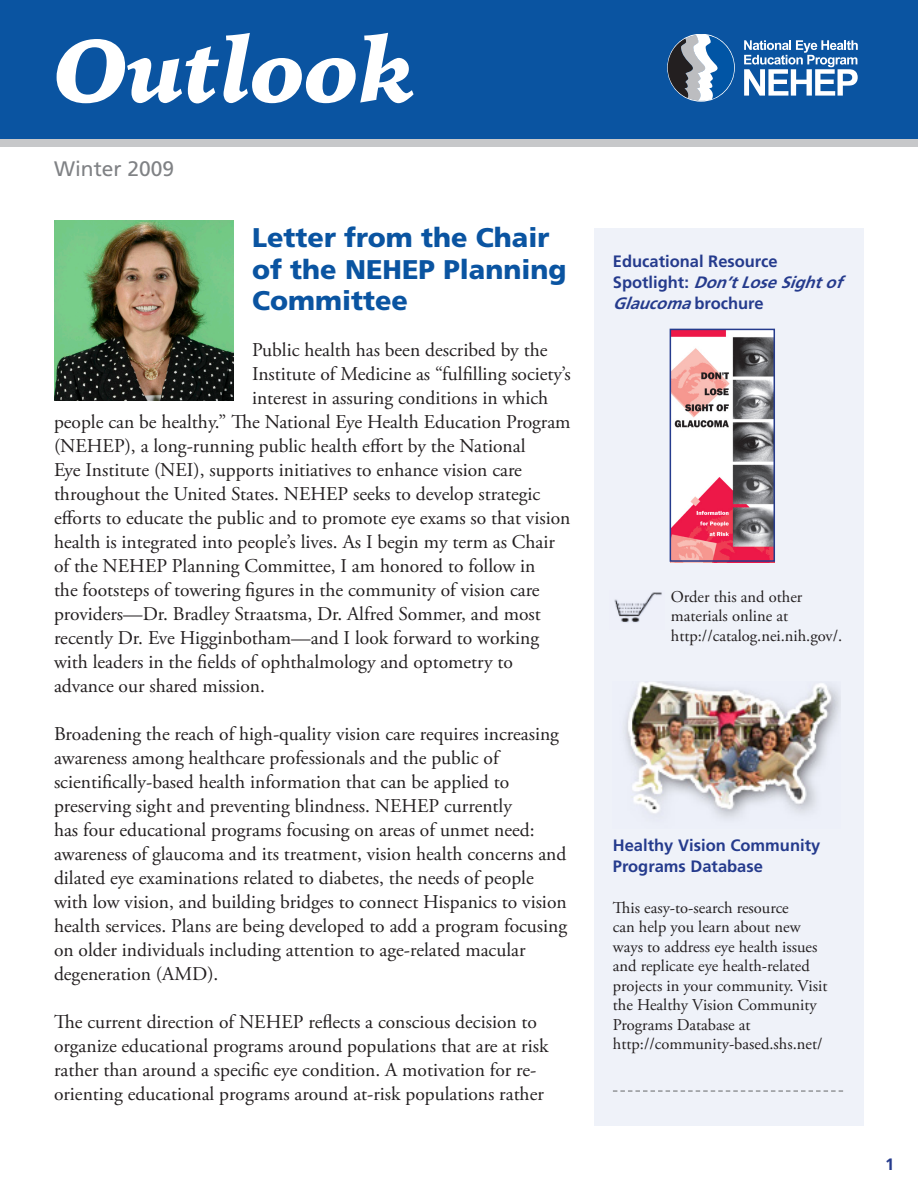
<style>
.page{position:relative;width:918px;height:1188px;background:#fff}
.page>*{position:absolute;margin:0;border:0;box-sizing:border-box;transform-origin:0 0}
.t1{font:italic 900 90px "Iowan Old Style BT";color:#fff}
.Titles{font:900 27px/31.5px "Frutiger LT Std";color:#0a54a1}
.Titles-2{font:21px "Frutiger LT Std";color:#808285}
.Body{font:19.5px/24px "Adobe Garamond Pro";color:#231f20}
.Side_body{font:16.5px/19.5px "Adobe Garamond Pro";color:#231f20}
.Side_Title{font:700 16.5px/21px "Frutiger LT Std";color:#253b8d}
.s1{font-style:italic}
</style>
<div class="page">
<div style="left:0;top:0;width:918px;height:141px;background:#0a54a1"></div>
<div style="left:0;top:140px;width:918px;height:7px;background:#c7c8ca"></div>
<svg style="left:744px;top:40px;width:114px;height:56px"></svg>
<svg style="left:668px;top:34px;width:66px;height:67px"></svg>
<img style="left:54px;top:220px;width:180px;height:180px">
<div style="left:594px;top:228px;width:270px;height:898px;background:#eff2f9"></div>
<svg style="left:613px;top:1090px;width:230px;height:2px"></svg>
<img style="left:673px;top:332px;width:99px;height:227px">
<img style="left:614px;top:592px;width:48px;height:31px">
<img style="left:624px;top:681px;width:217px;height:138px">
<div style="left:670px;top:329px;width:105px;height:233px;border:2px solid #253b8d"></div>
<p class="t1" style="left:54px;top:14px;width:362px">Outlook</p>
<p class="Titles-2" style="left:54px;top:156px;width:122px">Winter 2009</p>
<p class="Titles" style="left:252px;top:222px;width:316px">Letter from the Chair of the NEHEP Planning<br>Committee</p>
<p class="Body" style="left:252px;top:338px;width:297px">Public health has been described by the</p>
<p class="Body" style="left:252px;top:362px;width:320px">Institute of Medicine as “fulfilling society’s</p>
<p class="Body" style="left:252px;top:386px;width:298px">interest in assuring conditions in which</p>
<p class="Body" style="left:54px;top:410px;width:518px">people can be healthy.” The National Eye Health Education Program</p>
<p class="Body" style="left:54px;top:434px;width:473px">(NEHEP), a long-running public health effort by the National</p>
<p class="Body" style="left:54px;top:458px;width:470px">Eye Institute (NEI), supports initiatives to enhance vision care</p>
<p class="Body" style="left:54px;top:482px;width:488px">throughout the United States. NEHEP seeks to develop strategic</p>
<p class="Body" style="left:54px;top:506px;width:518px">efforts to educate the public and to promote eye exams so that vision</p>
<p class="Body" style="left:54px;top:530px;width:502px">health is integrated into people’s lives. As I begin my term as Chair</p>
<p class="Body" style="left:54px;top:554px;width:483px">of the NEHEP Planning Committee, I am honored to follow in</p>
<p class="Body" style="left:54px;top:578px;width:487px">the footsteps of towering figures in the community of vision care</p>
<p class="Body" style="left:54px;top:602px;width:488px">providers—Dr. Bradley Straatsma, Dr. Alfred Sommer, and most</p>
<p class="Body" style="left:54px;top:626px;width:487px">recently Dr. Eve Higginbotham—and I look forward to working</p>
<p class="Body" style="left:54px;top:650px;width:460px">with leaders in the fields of ophthalmology and optometry to</p>
<p class="Body" style="left:54px;top:674px;width:213px">advance our shared mission.</p>
<p class="Body" style="left:54px;top:722px;width:515px">Broadening the reach of high-quality vision care requires increasing awareness among healthcare professionals and the public of scientifically-based health information that can be applied to preserving sight and preventing blindness. NEHEP currently<br>has four educational programs focusing on areas of unmet need: awareness of glaucoma and its treatment, vision health concerns and dilated eye examinations related to diabetes, the needs of people with low vision, and building bridges to connect Hispanics to vision health services. Plans are being developed to add a program focusing on older individuals including attention to age-related macular degeneration (AMD).</p>
<p class="Body" style="left:54px;top:1011px;width:496px">The current direction of NEHEP reflects a conscious decision to organize educational programs around populations that are at risk rather than around a specific eye condition. A motivation for re&shy;orienting educational programs around at-risk populations rather</p>
<p class="Side_Title" style="left:613px;top:251px;width:238px">Educational Resource<br>S p o t l i g h t : <span class="s1">Don’tLoseSightof<br>Glaucoma</span>b r o c h u r e</p>
<p class="Side_body" style="left:671px;top:587px;width:133px">Order this and other</p>
<p class="Side_body" style="left:671px;top:607px;width:119px">materials online at</p>
<p class="Side_body" style="left:671px;top:626px;width:173px">http://catalog.nei.nih.gov/.</p>
<p class="Side_Title" style="left:613px;top:834px;width:209px">Healthy Vision Community<br>Programs Database</p>
<p class="Side_body" style="left:613px;top:898px;width:216px">This easy-to-search resource<br>can help you learn about new ways to address eye health issues and replicate eye health-related projects in your community. Visit the Healthy Vision Community<br>Programs Database at</p>
<p class="Side_body" style="left:613px;top:1035px;width:211px">http://community-based.shs.net/</p>
<p class="Side_Title" style="left:885px;top:1154px;width:11px">1</p>
</div>
